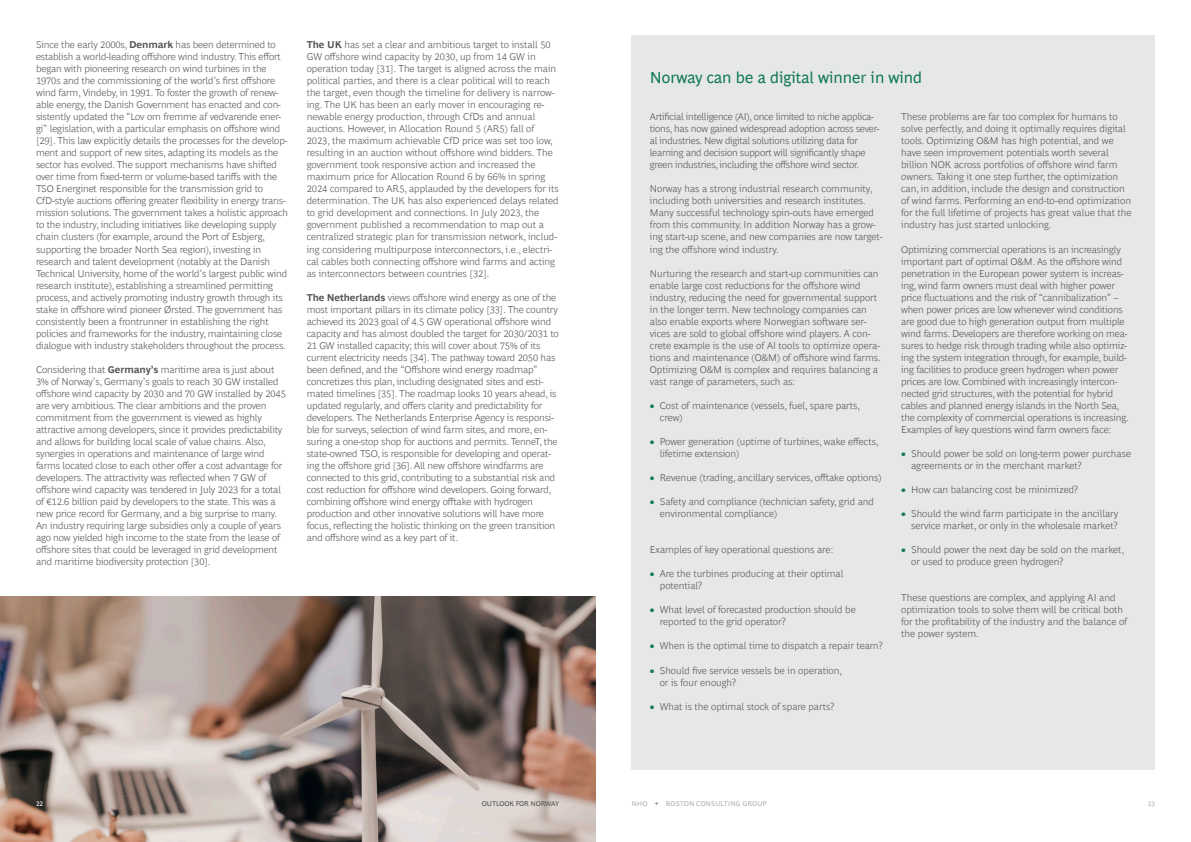
<style>
.page{position:relative;width:1191px;height:842px;background:#fff}
.page>*{position:absolute;margin:0;border:0;box-sizing:border-box;transform-origin:0 0}
.Exhibit_-_Title{font:16px "Henderson BCG Sans";color:#127a56}
.Body_Copy{font:300 10px/12px "Henderson BCG Sans";letter-spacing:-.01em;color:#535353}
.t1{font:7px "Henderson BCG Sans";letter-spacing:.01em;color:#b1b1b1}
.t2{font:7px "Henderson BCG Sans";letter-spacing:-.02em;color:#535353}
.t3{font:7px "Henderson BCG Sans";color:#fff}
.s1{font-weight:700}
.s2{font-weight:700;color:#127a56}
.s3{color:#535353}
</style>
<div class="page">
<div style="left:631px;top:35px;width:524px;height:734px;background:#e6e7e9"></div>
<img style="left:0;top:596px;width:595px;height:246px">
<p class="Body_Copy" style="left:36px;top:38px;width:254px">Since the early 2000s, <span class="s1">Denmark</span> has been determined to establish a world-leading offshore wind industry. This effort began with pioneering research on wind turbines in the 1970s and the commissioning of the world’s first offshore wind farm, Vindeby, in 1991. To foster the growth of renew&shy;able energy, the Danish Government has enacted and con&shy;sistently updated the “Lov om fremme af vedvarende ener&shy;gi” legislation, with a particular emphasis on offshore wind [29]. This law explicitly details the processes for the develop&shy;ment and support of new sites, adapting its models as the sector has evolved. The support mechanisms have shifted over time from fixed-term or volume-based tariffs with the TSO Energinet responsible for the transmission grid to CfD-style auctions offering greater flexibility in energy trans&shy;mission solutions. The government takes a holistic approach to the industry, including initiatives like developing supply chain clusters (for example, around the Port of Esbjerg, supporting the broader North Sea region), investing in research and talent development (notably at the Danish Technical University, home of the world’s largest public wind research institute), establishing a streamlined permitting process, and actively promoting industry growth through its stake in offshore wind pioneer Ørsted. The government has consistently been a frontrunner in establishing the right policies and frameworks for the industry, maintaining close dialogue with industry stakeholders throughout the process.</p>
<p class="Body_Copy" style="left:36px;top:363px;width:251px">Considering that <span class="s1">Germany’s</span> maritime area is just about 3% of Norway’s, Germany’s goals to reach 30 GW installed offshore wind capacity by 2030 and 70 GW installed by 2045 are very ambitious. The clear ambitions and the proven commitment from the government is viewed as highly attractive among developers, since it provides predictability and allows for building local scale of value chains. Also, synergies in operations and maintenance of large wind farms located close to each other offer a cost advantage for developers. The attractivity was reflected when 7 GW of offshore wind capacity was tendered in July 2023 for a total of €12.6 billion paid by developers to the state. This was a new price record for Germany, and a big surprise to many.<br>An industry requiring large subsidies only a couple of years ago now yielded high income to the state from the lease of offshore sites that could be leveraged in grid development and maritime biodiversity protection [30].</p>
<p class="Body_Copy" style="left:307px;top:38px;width:254px"><span class="s1">The UK</span> has set a clear and ambitious target to install 50<br>GW offshore wind capacity by 2030, up from 14 GW in operation today [31]. The target is aligned across the main political parties, and there is a clear political will to reach the target, even though the timeline for delivery is narrow&shy;ing. The UK has been an early mover in encouraging re&shy;newable energy production, through CfDs and annual auctions. However, in Allocation Round 5 (AR5) fall of 2023, the maximum achievable CfD price was set too low, resulting in an auction without offshore wind bidders. The government took responsive action and increased the maximum price for Allocation Round 6 by 66% in spring 2024 compared to AR5, applauded by the developers for its determination. The UK has also experienced delays related to grid development and connections. In July 2023, the government published a recommendation to map out a centralized strategic plan for transmission network, includ&shy;ing considering multipurpose interconnectors, i.e., electri&shy;cal cables both connecting offshore wind farms and acting as interconnectors between countries [32].</p>
<p class="Body_Copy" style="left:307px;top:290px;width:253px"><span class="s1">The Netherlands</span> views offshore wind energy as one of the most important pillars in its climate policy [33]. The country achieved its 2023 goal of 4.5 GW operational offshore wind capacity and has almost doubled the target for 2030/2031 to 21 GW installed capacity; this will cover about 75% of its current electricity needs [34]. The pathway toward 2050 has been defined, and the “Offshore wind energy roadmap” concretizes this plan, including designated sites and esti&shy;mated timelines [35]. The roadmap looks 10 years ahead, is updated regularly, and offers clarity and predictability for developers. The Netherlands Enterprise Agency is responsi&shy;ble for surveys, selection of wind farm sites, and more, en&shy;suring a one-stop shop for auctions and permits. TenneT, the state-owned TSO, is responsible for developing and operat&shy;ing the offshore grid [36]. All new offshore windfarms are connected to this grid, contributing to a substantial risk and cost reduction for offshore wind developers. Going forward, combining offshore wind energy offtake with hydrogen production and other innovative solutions will have more focus, reflecting the holistic thinking on the green transition and offshore wind as a key part of it.</p>
<p class="t3" style="left:36px;top:798px;width:9px">22</p>
<p class="t2" style="left:482px;top:798px;width:79px">OUTLOOK FOR NORWAY</p>
<p class="Exhibit_-_Title" style="left:650px;top:66px;width:274px">Norway can be a digital winner in wind</p>
<p class="Body_Copy" style="left:650px;top:110px;width:231px">Artificial intelligence (AI), once limited to niche applica&shy;tions, has now gained widespread adoption across sever&shy;al industries. New digital solutions utilizing data for learning and decision support will significantly shape green industries, including the offshore wind sector.</p>
<p class="Body_Copy" style="left:650px;top:182px;width:234px">Norway has a strong industrial research community, including both universities and research institutes.<br>Many successful technology spin-outs have emerged from this community. In addition Norway has a grow&shy;ing start-up scene, and new companies are now target&shy;ing the offshore wind industry.</p>
<p class="Body_Copy" style="left:650px;top:266px;width:232px">Nurturing the research and start-up communities can enable large cost reductions for the offshore wind industry, reducing the need for governmental support in the longer term. New technology companies can also enable exports where Norwegian software ser&shy;vices are sold to global offshore wind players. A con&shy;crete example is the use of AI tools to optimize opera&shy;tions and maintenance (O&amp;M) of offshore wind farms.<br>Optimizing O&amp;M is complex and requires balancing a vast range of parameters, such as:</p>
<p class="Body_Copy" style="left:660px;top:399px;width:202px;text-indent:-10px"><span class="s2">•</span> Cost of maintenance (vessels, fuel, spare parts, crew)</p>
<p class="Body_Copy" style="left:660px;top:435px;width:220px;text-indent:-10px"><span class="s2">•</span> Power generation (uptime of turbines, wake effects, lifetime extension)</p>
<p class="Body_Copy" style="left:650px;top:471px;width:233px"><span class="s2">•</span> Revenue (trading, ancillary services, offtake options)</p>
<p class="Body_Copy" style="left:660px;top:495px;width:216px;text-indent:-10px"><span class="s2">•</span> Safety and compliance (technician safety, grid and environmental compliance)</p>
<p class="Body_Copy" style="left:650px;top:543px;width:185px">Examples of key operational questions are:</p>
<p class="Body_Copy" style="left:660px;top:567px;width:185px;text-indent:-10px"><span class="s2">•</span> Are the turbines producing at their optimal potential?</p>
<p class="Body_Copy" style="left:660px;top:603px;width:197px;text-indent:-10px"><span class="s2">•</span> What level of forecasted production should be reported to the grid operator?</p>
<p class="Body_Copy" style="left:650px;top:639px;width:234px"><span class="s2">•</span> When is the optimal time to dispatch a repair team?</p>
<p class="Body_Copy" style="left:660px;top:663px;width:184px;text-indent:-10px"><span class="s2">•</span> Should five service vessels be in operation, or is four enough?</p>
<p class="Body_Copy" style="left:650px;top:699px;width:186px"><span class="s2">•</span> What is the optimal stock of spare parts?</p>
<p class="Body_Copy" style="left:901px;top:110px;width:232px">These problems are far too complex for humans to solve perfectly, and doing it optimally requires digital tools. Optimizing O&amp;M has high potential, and we have seen improvement potentials worth several billion NOK across portfolios of offshore wind farm owners. Taking it one step further, the optimization can, in addition, include the design and construction of wind farms. Performing an end-to-end optimization for the full lifetime of projects has great value that the industry has just started unlocking.</p>
<p class="Body_Copy" style="left:901px;top:242px;width:229px">Optimizing commercial operations is an increasingly important part of optimal O&amp;M. As the offshore wind penetration in the European power system is increas&shy;ing, wind farm owners must deal with higher power price fluctuations and the risk of “cannibalization” – when power prices are low whenever wind conditions are good due to high generation output from multiple wind farms. Developers are therefore working on mea&shy;sures to hedge risk through trading while also optimiz&shy;ing the system integration through, for example, build&shy;ing facilities to produce green hydrogen when power prices are low. Combined with increasingly intercon&shy;nected grid structures, with the potential for hybrid cables and planned energy islands in the North Sea, the complexity of commercial operations is increasing.<br>Examples of key questions wind farm owners face:</p>
<p class="Body_Copy" style="left:911px;top:447px;width:221px;text-indent:-10px"><span class="s2">•</span> Should power be sold on long-term power purchase agreements or in the merchant market?</p>
<p class="Body_Copy" style="left:901px;top:483px;width:178px"><span class="s2">•</span> How can balancing cost be minimized?</p>
<p class="Body_Copy" style="left:901px;top:507px;width:218px;text-align:right"><span class="s2">•</span> Should the wind farm participate in the ancillary service market, or only in the wholesale market?</p>
<p class="Body_Copy" style="left:911px;top:543px;width:215px;text-indent:-10px"><span class="s2">•</span> Should power the next day be sold on the market, or used to produce green hydrogen?</p>
<p class="Body_Copy" style="left:901px;top:591px;width:227px">These questions are complex, and applying AI and optimization tools to solve them will be critical both for the profitability of the industry and the balance of the power system.</p>
<p class="t1" style="left:631px;top:798px;width:137px">NHO <span class="s3">+</span> BOSTON CONSULTING GROUP</p>
<p class="t1" style="left:1147px;top:798px;width:9px">23</p>
</div>
